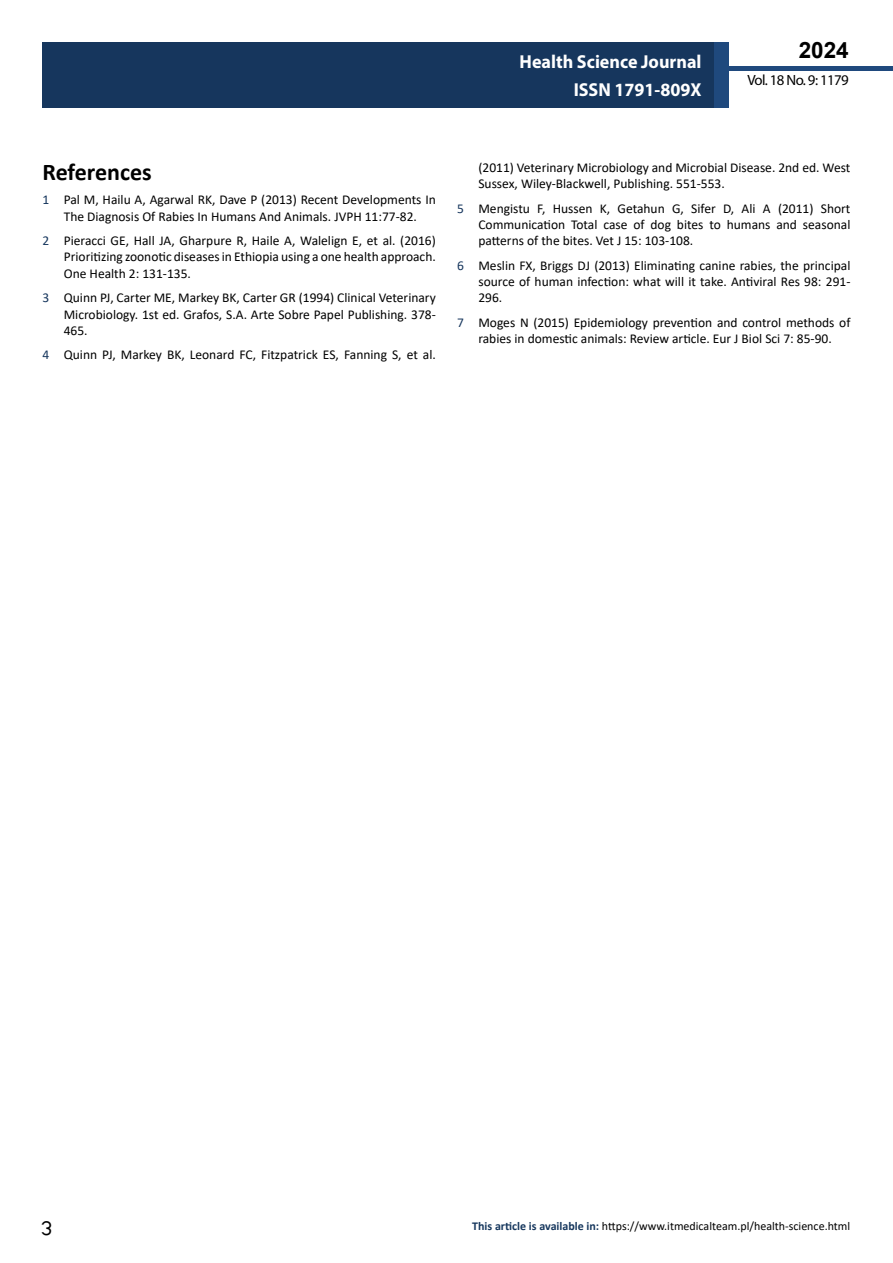
<style>
.page{position:relative;width:893px;height:1263px;background:#fff}
.page>*{position:absolute;margin:0;border:0;box-sizing:border-box;transform-origin:0 0}
.t1{font:25.5px "Tunga";color:#000}
.t2{font:700 24px "Calibri";color:#000}
.t3{font:700 22.5px "Arial";color:#000}
.t4{font:700 18.75px/27.2px "Myriad Pro";color:#fff;text-align:right;scale:.96 1}
.t5{font:14.85px "Myriad Pro";letter-spacing:-.04em;color:#000}
.t6{font:13.5px/16.2px "Calibri";color:#000;text-align:justify}
.t7{font:12px "Calibri";color:#000}
.s1{color:#16365d}
.s2{font-weight:700;color:#16375d}
</style>
<div class="page">
<div style="left:722px;top:66px;width:171px;height:5px;background:#1f497d"></div>
<div style="left:43px;top:42px;width:671px;height:66px;background:#16365d"></div>
<div style="left:714px;top:42px;width:15px;height:66px;background:#1f497d"></div>
<h3 class="t4" style="left:520px;top:48px;width:191px">Health Science Journal<br>ISSN 1791-809X</h3>
<h3 class="t3" style="left:799px;top:35px;width:52px">2024</h3>
<p class="t5" style="left:747px;top:71px;width:103px">Vol. 18 No. 9: 1179</p>
<h2 class="t2" style="left:43px;top:155px;width:111px">References</h2>
<p class="t6" style="left:43px;top:191px;width:395px;text-align:center"><span class="s1">1</span> Pal M, Hailu A, Agarwal RK, Dave P (2013) Recent Developments In<br>The Diagnosis Of Rabies In Humans And Animals. JVPH 11:77-82.</p>
<p class="t6" style="left:64px;top:232px;width:374px;text-indent:-21px"><span class="s1">2</span> Pieracci GE, Hall JA, Gharpure R, Haile A, Walelign E, et al. (2016)<br>Prioritizing zoonotic diseases in Ethiopia using a one health approach.<br>One Health 2: 131-135.</p>
<p class="t6" style="left:64px;top:289px;width:374px;text-indent:-21px"><span class="s1">3</span> Quinn PJ, Carter ME, Markey BK, Carter GR (1994) Clinical Veterinary Microbiology. 1st ed. Grafos, S.A. Arte Sobre Papel Publishing. 378- 465.</p>
<p class="t6" style="left:43px;top:346px;width:395px"><span class="s1">4</span> Quinn PJ, Markey BK, Leonard FC, Fitzpatrick ES, Fanning S, et al.</p>
<p class="t6" style="left:478px;top:159px;width:374px">(2011) Veterinary Microbiology and Microbial Disease. 2nd ed. West<br>Sussex, Wiley-Blackwell, Publishing. 551-553.</p>
<p class="t6" style="left:478px;top:200px;width:374px;text-indent:-21px"><span class="s1">5</span> Mengistu F, Hussen K, Getahun G, Sifer D, Ali A (2011) Short Communication Total case of dog bites to humans and seasonal patterns of the bites. Vet J 15: 103-108.</p>
<p class="t6" style="left:478px;top:257px;width:374px;text-indent:-21px"><span class="s1">6</span> Meslin FX, Briggs DJ (2013) Eliminating canine rabies, the principal source of human infection: what will it take. Antiviral Res 98: 291- 296.</p>
<p class="t6" style="left:457px;top:314px;width:395px;text-align:center"><span class="s1">7</span> Moges N (2015) Epidemiology prevention and control methods of rabies in domestic animals: Review article. Eur J Biol Sci 7: 85-90.</p>
<h1 class="t1" style="left:41px;top:1211px;width:13px">3</h1>
<p class="t7" style="left:472px;top:1217px;width:380px"><span class="s2">This article is available in:</span> https://www.itmedicalteam.pl/health-science.html</p>
</div>
